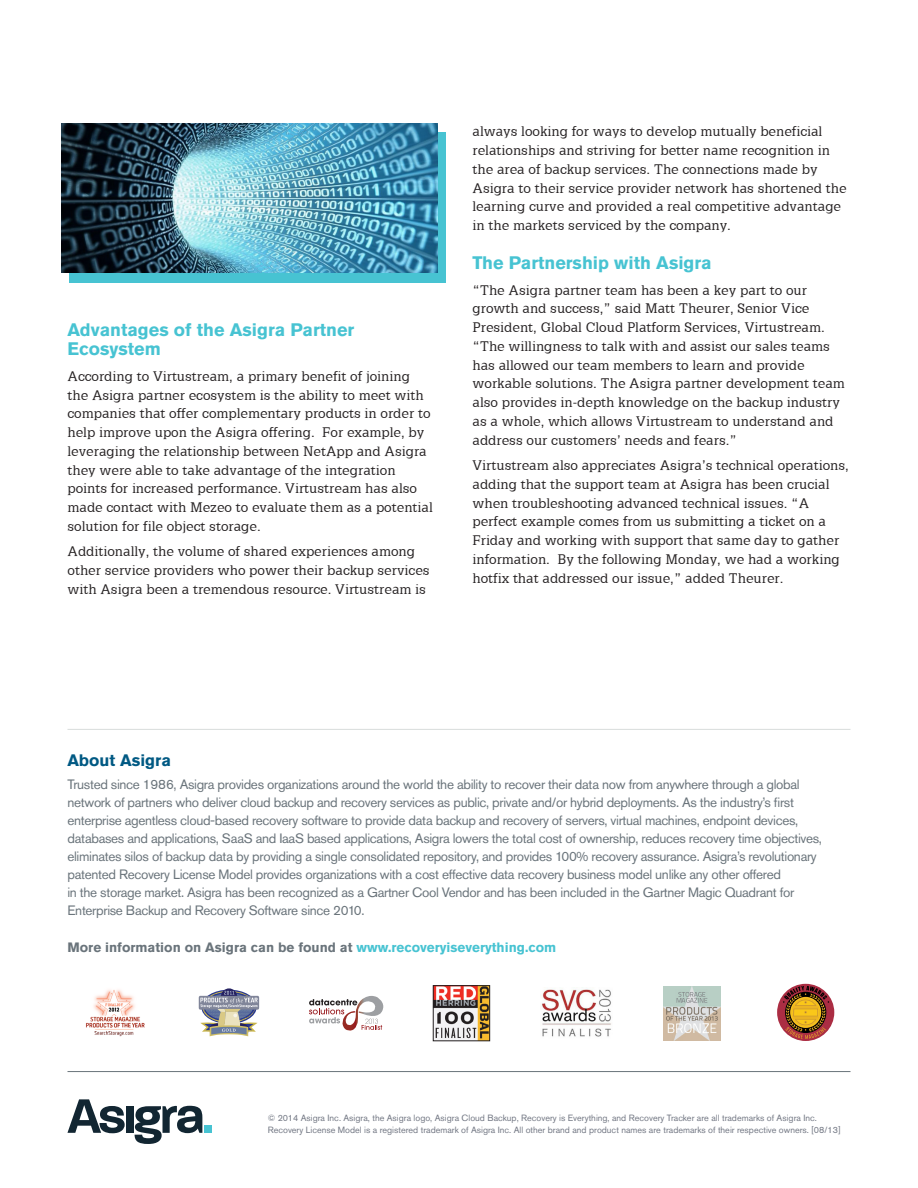
<style>
.page{position:relative;width:918px;height:1188px;background:#fff}
.page>*{position:absolute;margin:0;border:0;box-sizing:border-box;transform-origin:0 0}
.text{font:700 18px/19.5px "Akzidenz Grotesk Std";color:#47c3d2}
.t1{font:700 16.5px "Akzidenz Grotesk Std";color:#005983}
.text-2{font:13.5px/18.8px "Latinia";color:#231f20}
.t2{font:13.5px/18px "Akzidenz Grotesk Std";letter-spacing:-.025em;color:#6a747b}
.t3{font:700 13.5px "Akzidenz Grotesk Std";color:#6a747b}
.t4{font:9px/11.2px "Akzidenz Grotesk Std";color:#737884}
.s1{color:#47c3d2}
</style>
<div class="page">
<div style="left:201px;top:990px;width:56px;height:34px;border:4px solid #283890;border-radius:50%"></div>
<svg style="left:221px;top:988px;width:16px;height:18px"></svg>
<div style="left:199px;top:996px;width:60px;height:14px;background:#808599;border-radius:2px"></div>
<svg style="left:200px;top:991px;width:58px;height:45px"></svg>
<div style="left:126px;top:1106px;width:7px;height:27px;background:#122632"></div>
<svg style="left:135px;top:1106px;width:67px;height:38px"></svg>
<svg style="left:67px;top:1099px;width:58px;height:34px"></svg>
<div style="left:204px;top:1126px;width:8px;height:7px;background:#47c3d2"></div>
<hr style="left:68px;top:1071px;width:782px;height:1px;background:#6a747b">
<svg style="left:309px;top:996px;width:74px;height:35px"></svg>
<img style="left:435px;top:987px;width:53px;height:52px">
<div style="left:433px;top:985px;width:57px;height:56px;border:1px solid #231f20"></div>
<img style="left:86px;top:989px;width:59px;height:48px">
<img style="left:541px;top:988px;width:70px;height:49px">
<hr style="left:68px;top:729px;width:782px;height:1px;background:#d8dcdb">
<img style="left:664px;top:986px;width:56px;height:54px">
<div style="left:777px;top:984px;width:57px;height:57px;background:#ab2d43;border-radius:50%"></div>
<svg style="left:783px;top:986px;width:46px;height:53px"></svg>
<div style="left:69px;top:133px;width:377px;height:150px;background:#47c3d2"></div>
<img style="left:61px;top:123px;width:377px;height:150px">
<p class="text" style="left:68px;top:320px;width:288px">Advantages of the Asigra Partner<br>Ecosystem</p>
<p class="text-2" style="left:68px;top:366px;width:367px">According to Virtustream, a primary benefit of joining the Asigra partner ecosystem is the ability to meet with companies that offer complementary products in order to help improve upon the Asigra offering. For example, by leveraging the relationship between NetApp and Asigra they were able to take advantage of the integration points for increased performance. Virtustream has also made contact with Mezeo to evaluate them as a potential solution for file object storage.</p>
<p class="text-2" style="left:68px;top:542px;width:364px">Additionally, the volume of shared experiences among other service providers who power their backup services with Asigra been a tremendous resource. Virtustream is</p>
<p class="text-2" style="left:472px;top:122px;width:376px">always looking for ways to develop mutually beneficial relationships and striving for better name recognition in the area of backup services. The connections made by Asigra to their service provider network has shortened the learning curve and provided a real competitive advantage in the markets serviced by the company.</p>
<p class="text" style="left:472px;top:253px;width:241px">The Partnership with Asigra</p>
<p class="text-2" style="left:472px;top:280px;width:374px">“The Asigra partner team has been a key part to our growth and success,” said Matt Theurer, Senior Vice President, Global Cloud Platform Services, Virtustream. “The willingness to talk with and assist our sales teams has allowed our team members to learn and provide workable solutions. The Asigra partner development team also provides in-depth knowledge on the backup industry as a whole, which allows Virtustream to understand and address our customers’ needs and fears.”</p>
<p class="text-2" style="left:472px;top:455px;width:378px">Virtustream also appreciates Asigra’s technical operations, adding that the support team at Asigra has been crucial when troubleshooting advanced technical issues. “A perfect example comes from us submitting a ticket on a Friday and working with support that same day to gather information. By the following Monday, we had a working hotfix that addressed our issue,” added Theurer.</p>
<p class="t1" style="left:68px;top:751px;width:105px">About Asigra</p>
<p class="t2" style="left:68px;top:775px;width:756px">Trusted since 1986, Asigra provides organizations around the world the ability to recover their data now from anywhere through a global network of partners who deliver cloud backup and recovery services as public, private and/or hybrid deployments. As the industry’s first enterprise agentless cloud-based recovery software to provide data backup and recovery of servers, virtual machines, endpoint devices, databases and applications, SaaS and IaaS based applications, Asigra lowers the total cost of ownership, reduces recovery time objectives, eliminates silos of backup data by providing a single consolidated repository, and provides 100% recovery assurance. Asigra’s revolutionary patented Recovery License Model provides organizations with a cost effective data recovery business model unlike any other offered<br>in the storage market. Asigra has been recognized as a Gartner Cool Vendor and has been included in the Gartner Magic Quadrant for Enterprise Backup and Recovery Software since 2010.</p>
<p class="t3" style="left:68px;top:939px;width:490px">More information on Asigra can be found at <span class="s1">www.recoveryiseverything.com</span></p>
<p class="t4" style="left:268px;top:1113px;width:574px">© 2014 Asigra Inc. Asigra, the Asigra logo, Asigra Cloud Backup, Recovery is Everything, and Recovery Tracker are all trademarks of Asigra Inc.<br>Recovery License Model is a registered trademark of Asigra Inc. All other brand and product names are trademarks of their respective owners. [08/13]</p>
</div>
